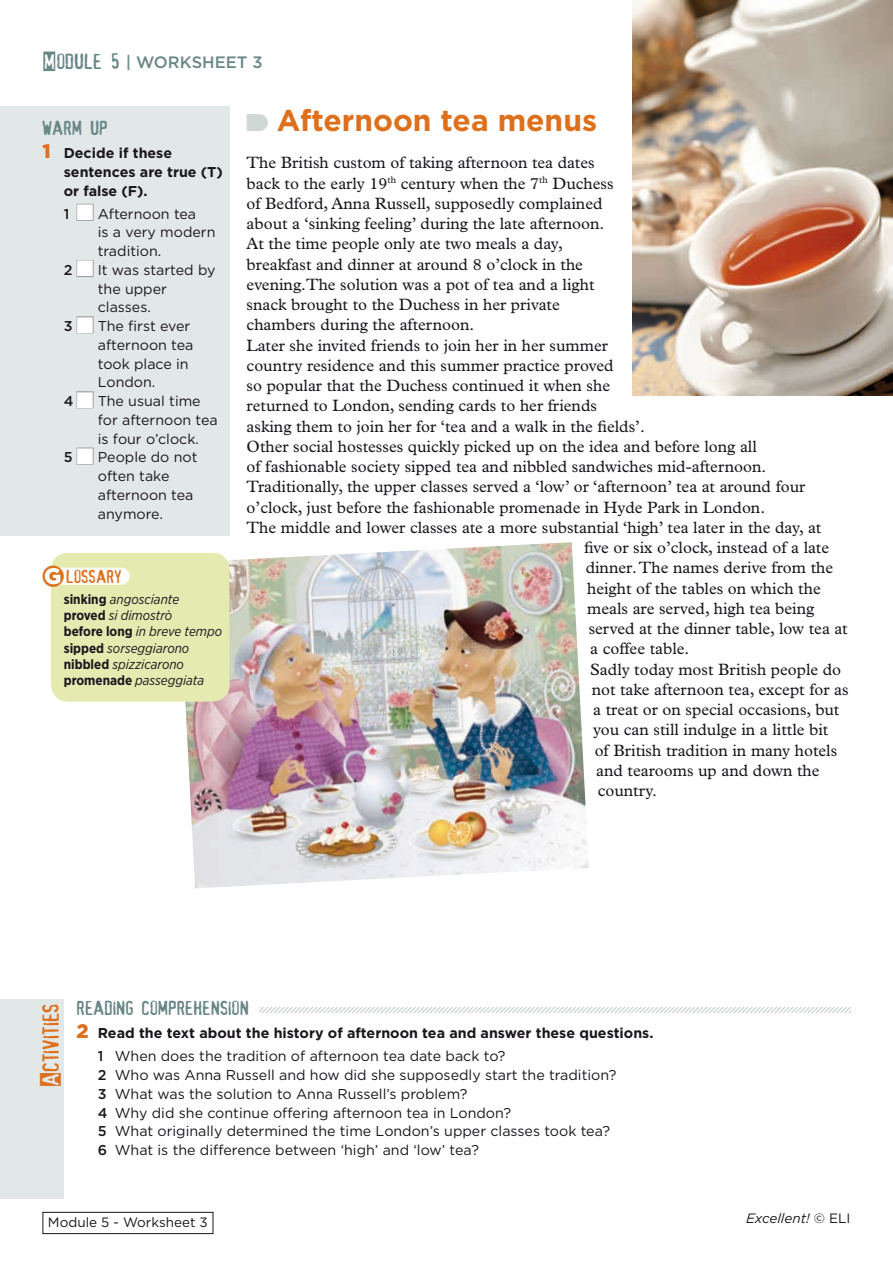
<style>
.page{position:relative;width:893px;height:1263px;background:#fff}
.page>*{position:absolute;margin:0;border:0;box-sizing:border-box;transform-origin:0 0}
.t1{font:700 30px "Gotham HTF";color:#dd701d}
.t2{font:22.5px "Alias";color:#dd701d}
.t3{font:19.5px "Alias";color:#698786}
.t4{font:18px "Alias";color:#dd701d}
.t5{font:16.5px "Plantin Std";color:#1a171c}
.t6{font:500 16.5px "Gotham HTF";color:#698786}
.t7{font:14.25px/18.8px "Gotham HTF";color:#1a171c}
.t8{font:700 14.25px/18.8px "Gotham HTF";color:#1a171c}
.t9{font:italic 13.5px/16.2px "Gotham Narrow";color:#1a171c}
.t10{font:13.5px "Gotham HTF";color:#1a171c}
.t11{font:italic 13.5px "Gotham HTF";color:#1a171c}
.s1{font-family:"Alias";font-weight:400;font-size:21px}
.s2{font-family:"Confidential";font-weight:400;font-size:21px}
.s3{font-weight:900;font-size:19.5px;color:#dd701d}
.s4{font-weight:500}
.s5{color:#fff}
.s6{font-family:"Gotham HTF";font-weight:900;font-size:22.5px;color:#fff}
.s7{font-weight:700;font-style:normal}
.s8{font-weight:400}
.s9{font-style:normal}
</style>
<div class="page">
<img style="left:178px;top:542px;width:411px;height:346px">
<div style="left:0;top:999px;width:64px;height:200px;background:#e2e7e8"></div>
<svg style="left:259px;top:1008px;width:591px;height:4px"></svg>
<div style="left:51px;top:553px;width:179px;height:149px;background:#e5eab0;border-radius:17px"></div>
<svg style="left:60px;top:568px;width:70px;height:17px"></svg>
<div style="left:43px;top:566px;width:21px;height:21px;background:#dd701d;border-radius:50%"></div>
<div style="left:0;top:106px;width:230px;height:430px;background:#e2e7e8"></div>
<div style="left:77px;top:204px;width:17px;height:17px;border:2px solid #9d9ea0"></div>
<div style="left:77px;top:260px;width:17px;height:17px;border:2px solid #9d9ea0"></div>
<div style="left:77px;top:316px;width:17px;height:17px;border:2px solid #9d9ea0"></div>
<div style="left:77px;top:391px;width:17px;height:17px;border:2px solid #9d9ea0"></div>
<div style="left:77px;top:447px;width:17px;height:18px;border:2px solid #9d9ea0"></div>
<svg style="left:247px;top:114px;width:21px;height:17px"></svg>
<img style="left:633px;top:0;width:260px;height:396px">
<div style="left:43px;top:1212px;width:170px;height:22px;border:1px solid #1a171c"></div>
<p class="t6" style="left:43px;top:52px;width:222px"><span class="s1">Module</span> <span class="s2">5</span> | WORKSHEET 3</p>
<p class="t3" style="left:43px;top:117px;width:67px">warm up</p>
<p class="t8" style="left:64px;top:143px;width:161px;text-indent:-21px"><span class="s3">1</span> Decide if these sentences are true (T) or false (F).</p>
<p class="t7" style="left:64px;top:204px;width:134px"><span class="s4">1</span> <span class="s5">■</span> Afternoon tea</p>
<p class="t7" style="left:98px;top:223px;width:119px">is a very modern</p>
<p class="t7" style="left:98px;top:241px;width:65px">tradition.</p>
<p class="t7" style="left:64px;top:260px;width:153px"><span class="s4">2</span> <span class="s5">■</span> It was started by</p>
<p class="t7" style="left:98px;top:279px;width:71px">the upper</p>
<p class="t7" style="left:98px;top:298px;width:55px">classes.</p>
<p class="t7" style="left:64px;top:316px;width:128px"><span class="s4">3</span> <span class="s5">■</span> The first ever</p>
<p class="t7" style="left:98px;top:335px;width:97px">afternoon tea</p>
<p class="t7" style="left:98px;top:354px;width:92px">took place in</p>
<p class="t7" style="left:98px;top:373px;width:59px">London.</p>
<p class="t7" style="left:64px;top:391px;width:138px"><span class="s4">4</span> <span class="s5">■</span> The usual time</p>
<p class="t7" style="left:98px;top:410px;width:122px">for afternoon tea</p>
<p class="t7" style="left:98px;top:429px;width:103px">is four o’clock.</p>
<p class="t7" style="left:64px;top:448px;width:135px"><span class="s4">5</span> <span class="s5">■</span> People do not</p>
<p class="t7" style="left:98px;top:466px;width:73px">often take</p>
<p class="t7" style="left:98px;top:485px;width:97px">afternoon tea</p>
<p class="t7" style="left:98px;top:504px;width:67px">anymore.</p>
<p class="t4" style="left:44px;top:566px;width:78px"><span class="s6">G</span> lossary</p>
<p class="t9" style="left:64px;top:591px;width:160px"><span class="s7">sinking</span> angosciante <span class="s7">proved</span> si dimostrò<br><span class="s7">before long</span> in breve tempo <span class="s7">sipped</span> sorseggiarono <span class="s7">nibbled</span> spizzicarono <span class="s7">promenade</span> passeggiata</p>
<p class="t1" style="left:277px;top:103px;width:322px">Afternoon tea menus</p>
<p class="t5" style="left:247px;top:153px;width:350px">The British custom of taking afternoon tea dates</p>
<p class="t5" style="left:247px;top:174px;width:369px">back to the early 19<sup>th</sup> century when the 7<sup>th</sup> Duchess</p>
<p class="t5" style="left:247px;top:194px;width:357px">of Bedford, Anna Russell, supposedly complained</p>
<p class="t5" style="left:247px;top:214px;width:359px">about a ‘sinking feeling’ during the late afternoon.</p>
<p class="t5" style="left:247px;top:234px;width:318px">At the time people only ate two meals a day,</p>
<p class="t5" style="left:247px;top:255px;width:338px">breakfast and dinner at around 8 o’clock in the</p>
<p class="t5" style="left:247px;top:275px;width:349px">evening.The solution was a pot of tea and a light</p>
<p class="t5" style="left:247px;top:295px;width:315px">snack brought to the Duchess in her private</p>
<p class="t5" style="left:247px;top:315px;width:229px">chambers during the afternoon.</p>
<p class="t5" style="left:247px;top:336px;width:363px">Later she invited friends to join her in her summer</p>
<p class="t5" style="left:247px;top:356px;width:368px">country residence and this summer practice proved</p>
<p class="t5" style="left:247px;top:376px;width:365px">so popular that the Duchess continued it when she</p>
<p class="t5" style="left:247px;top:396px;width:352px">returned to London, sending cards to her friends</p>
<p class="t5" style="left:247px;top:417px;width:400px">asking them to join her for ‘tea and a walk in the fields’.</p>
<p class="t5" style="left:247px;top:437px;width:512px">Other social hostesses quickly picked up on the idea and before long all</p>
<p class="t5" style="left:247px;top:457px;width:521px">of fashionable society sipped tea and nibbled sandwiches mid-afternoon.</p>
<p class="t5" style="left:247px;top:477px;width:560px">Traditionally, the upper classes served a ‘low’ or ‘afternoon’ tea at around four</p>
<p class="t5" style="left:247px;top:498px;width:520px">o’clock, just before the fashionable promenade in Hyde Park in London.</p>
<p class="t5" style="left:247px;top:518px;width:576px">The middle and lower classes ate a more substantial ‘high’ tea later in the day, at</p>
<p class="t5" style="left:584px;top:538px;width:246px">five or six o’clock, instead of a late</p>
<p class="t5" style="left:586px;top:558px;width:249px">dinner. The names derive from the</p>
<p class="t5" style="left:587px;top:579px;width:235px">height of the tables on which the</p>
<p class="t5" style="left:587px;top:599px;width:229px">meals are served, high tea being</p>
<p class="t5" style="left:589px;top:619px;width:261px">served at the dinner table, low tea at</p>
<p class="t5" style="left:590px;top:639px;width:101px">a coffee table.</p>
<p class="t5" style="left:590px;top:659px;width:253px">Sadly today most British people do</p>
<p class="t5" style="left:592px;top:680px;width:258px">not take afternoon tea, except for as</p>
<p class="t5" style="left:593px;top:700px;width:248px">a treat or on special occasions, but</p>
<p class="t5" style="left:593px;top:720px;width:237px">you can still indulge in a little bit</p>
<p class="t5" style="left:595px;top:740px;width:244px">of British tradition in many hotels</p>
<p class="t5" style="left:596px;top:761px;width:225px">and tearooms up and down the</p>
<p class="t5" style="left:598px;top:781px;width:61px">country.</p>
<p class="t2" style="left:38px;top:1086px;width:85px;rotate:-90deg">Activities</p>
<p class="t3" style="left:77px;top:997px;width:174px">reading comprehension</p>
<p class="t8" style="left:98px;top:1021px;width:557px;line-height:23px;text-indent:-21px"><span class="s3">2</span> Read the text about the history of afternoon tea and answer these questions.<br><span class="s4">1</span> <span class="s8">When does the tradition of afternoon tea date back to?</span></p>
<p class="t7" style="left:98px;top:1065px;width:520px"><span class="s4">2</span> Who was Anna Russell and how did she supposedly start the tradition?<br><span class="s4">3</span> What was the solution to Anna Russell’s problem?<br><span class="s4">4</span> Why did she continue offering afternoon tea in London?<br><span class="s4">5</span> What originally determined the time London’s upper classes took tea?<br><span class="s4">6</span> What is the difference between ‘high’ and ‘low’ tea?</p>
<p class="t10" style="left:48px;top:1215px;width:161px">Module 5 - Worksheet 3</p>
<p class="t11" style="left:746px;top:1211px;width:106px">Excellent! <span class="s9">© ELI</span></p>
</div>
